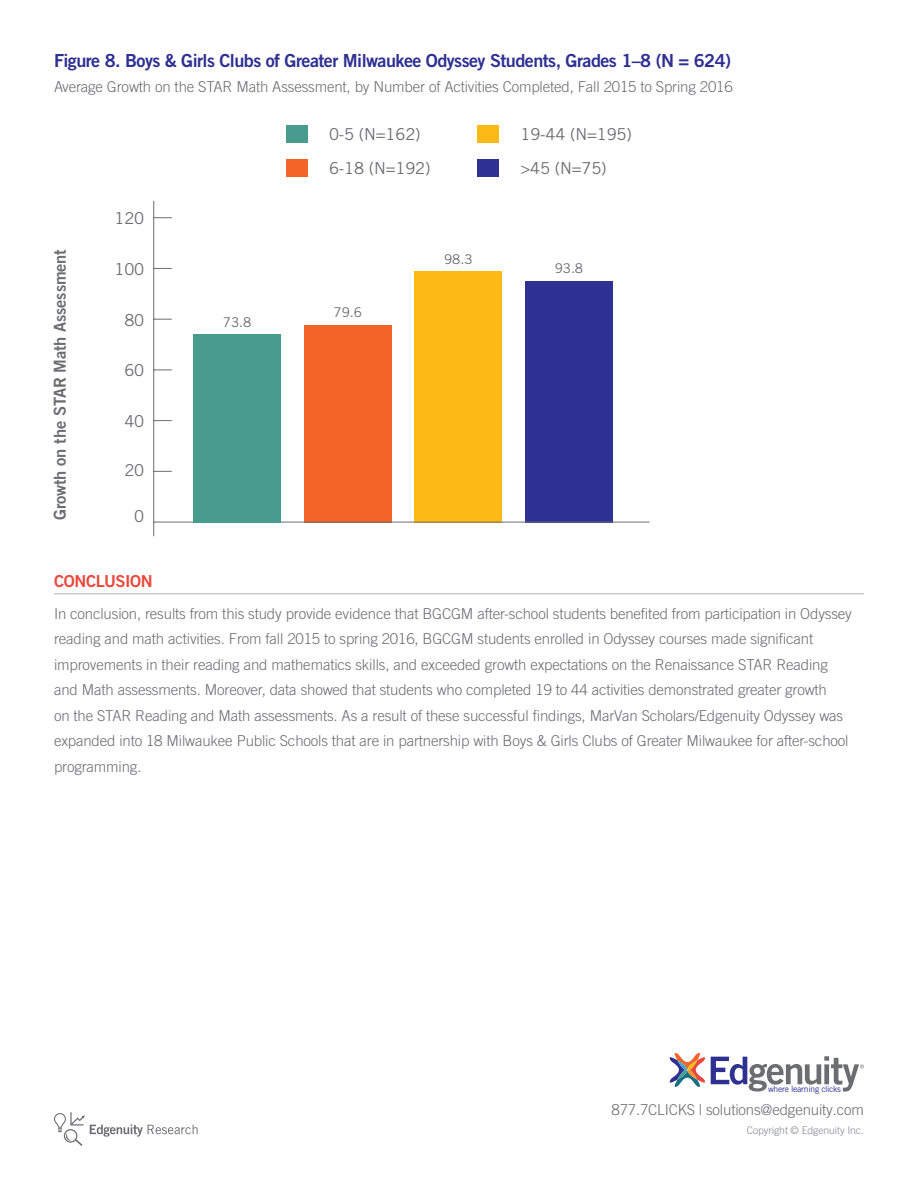
<style>
.page{position:relative;width:918px;height:1188px;background:#fff}
.page>*{position:absolute;margin:0;border:0;box-sizing:border-box;transform-origin:0 0}
.t1{font:18px "Trade Gothic LT Std Bd 2";letter-spacing:-.03em;color:#2e3092}
.t2{font:16.5px/33.6px "Trade Gothic LT Pro";letter-spacing:-.01em;color:#6c6d70}
.t3{font:16.5px "Trade Gothic LT Pro Bd 2";letter-spacing:-.01em;color:#6c6d70}
.t4{font:16.5px "Trade Gothic LT Std Bd 2";letter-spacing:-.025em;color:#e9483c}
.t5{font:300 15px/25.5px "Trade Gothic LT Pro";letter-spacing:-.01em;color:#6c6d70}
.t6{font:13.5px "Trade Gothic LT Pro";letter-spacing:-.01em;color:#6c6d70}
.t7{font:300 10.5px "Trade Gothic LT Pro";letter-spacing:-.01em;color:#87898c}
.t8{font:8.55px "Trade Gothic LT Std";letter-spacing:-.03em;color:#2e3092}
</style>
<div class="page">
<svg style="left:54px;top:1112px;width:144px;height:34px"></svg>
<hr style="left:54px;top:593px;width:810px;height:1px;background:#b2b3b7">
<div style="left:286px;top:125px;width:22px;height:18px;background:#489c8d"></div>
<div style="left:286px;top:159px;width:22px;height:18px;background:#f26427"></div>
<div style="left:477px;top:125px;width:22px;height:18px;background:#fcba17"></div>
<div style="left:477px;top:159px;width:22px;height:18px;background:#2e3092"></div>
<div style="left:304px;top:325px;width:87px;height:198px;background:#f26427"></div>
<div style="left:525px;top:281px;width:88px;height:242px;background:#2e3092"></div>
<div style="left:415px;top:271px;width:87px;height:252px;background:#fcba17"></div>
<hr style="left:153px;top:201px;width:1px;height:335px;background:#6c6d70">
<hr style="left:154px;top:522px;width:495px;height:1px;background:#6c6d70">
<svg style="left:154px;top:471px;width:18px;height:1px"></svg>
<svg style="left:154px;top:420px;width:18px;height:1px"></svg>
<svg style="left:154px;top:369px;width:18px;height:1px"></svg>
<svg style="left:154px;top:319px;width:18px;height:1px"></svg>
<svg style="left:154px;top:268px;width:18px;height:1px"></svg>
<svg style="left:154px;top:217px;width:18px;height:1px"></svg>
<div style="left:194px;top:334px;width:87px;height:189px;background:#489c8d"></div>
<svg style="left:670px;top:1053px;width:35px;height:34px"></svg>
<svg style="left:711px;top:1056px;width:153px;height:36px"></svg>
<p class="t1" style="left:54px;top:49px;width:679px">Figure 8. Boys &amp; Girls Clubs of Greater Milwaukee Odyssey Students, Grades 1–8 (N = 624)</p>
<p class="t5" style="left:54px;top:74px;width:680px">Average Growth on the STAR Math Assessment, by Number of Activities Completed, Fall 2015 to Spring 2016</p>
<p class="t3" style="left:50px;top:520px;width:272px;rotate:-90deg">Growth on the STAR Math Assessment</p>
<p class="t2" style="left:115px;top:201px;width:31px">120</p>
<p class="t2" style="left:115px;top:252px;width:31px">100</p>
<p class="t2" style="left:124px;top:303px;width:21px">80</p>
<p class="t2" style="left:124px;top:353px;width:21px">60</p>
<p class="t2" style="left:124px;top:404px;width:21px">40</p>
<p class="t2" style="left:124px;top:453px;width:21px">20</p>
<p class="t2" style="left:134px;top:499px;width:12px">0</p>
<p class="t6" style="left:223px;top:314px;width:30px">73.8</p>
<p class="t2" style="left:329px;top:117px;width:103px">0-5 (N=162)<br>6-18 (N=192)</p>
<p class="t2" style="left:520px;top:117px;width:113px">19-44 (N=195) &gt;45 (N=75)</p>
<p class="t6" style="left:334px;top:304px;width:30px">79.6</p>
<p class="t6" style="left:444px;top:251px;width:30px">98.3</p>
<p class="t6" style="left:555px;top:260px;width:30px">93.8</p>
<p class="t4" style="left:54px;top:571px;width:100px">CONCLUSION</p>
<p class="t5" style="left:54px;top:601px;width:799px">In conclusion, results from this study provide evidence that BGCGM after-school students benefited from participation in Odyssey reading and math activities. From fall 2015 to spring 2016, BGCGM students enrolled in Odyssey courses made significant improvements in their reading and mathematics skills, and exceeded growth expectations on the Renaissance STAR Reading and Math assessments. Moreover, data showed that students who completed 19 to 44 activities demonstrated greater growth<br>on the STAR Reading and Math assessments. As a result of these successful findings, MarVan Scholars/Edgenuity Odyssey was expanded into 18 Milwaukee Public Schools that are in partnership with Boys &amp; Girls Clubs of Greater Milwaukee for after-school programming.</p>
<p class="t8" style="left:768px;top:1084px;width:74px">where learning clicks</p>
<p class="t5" style="left:612px;top:1096px;width:254px">877.7CLICKS | solutions@edgenuity.com</p>
<p class="t7" style="left:747px;top:1124px;width:119px">Copyright © Edgenuity Inc.</p>
</div>
